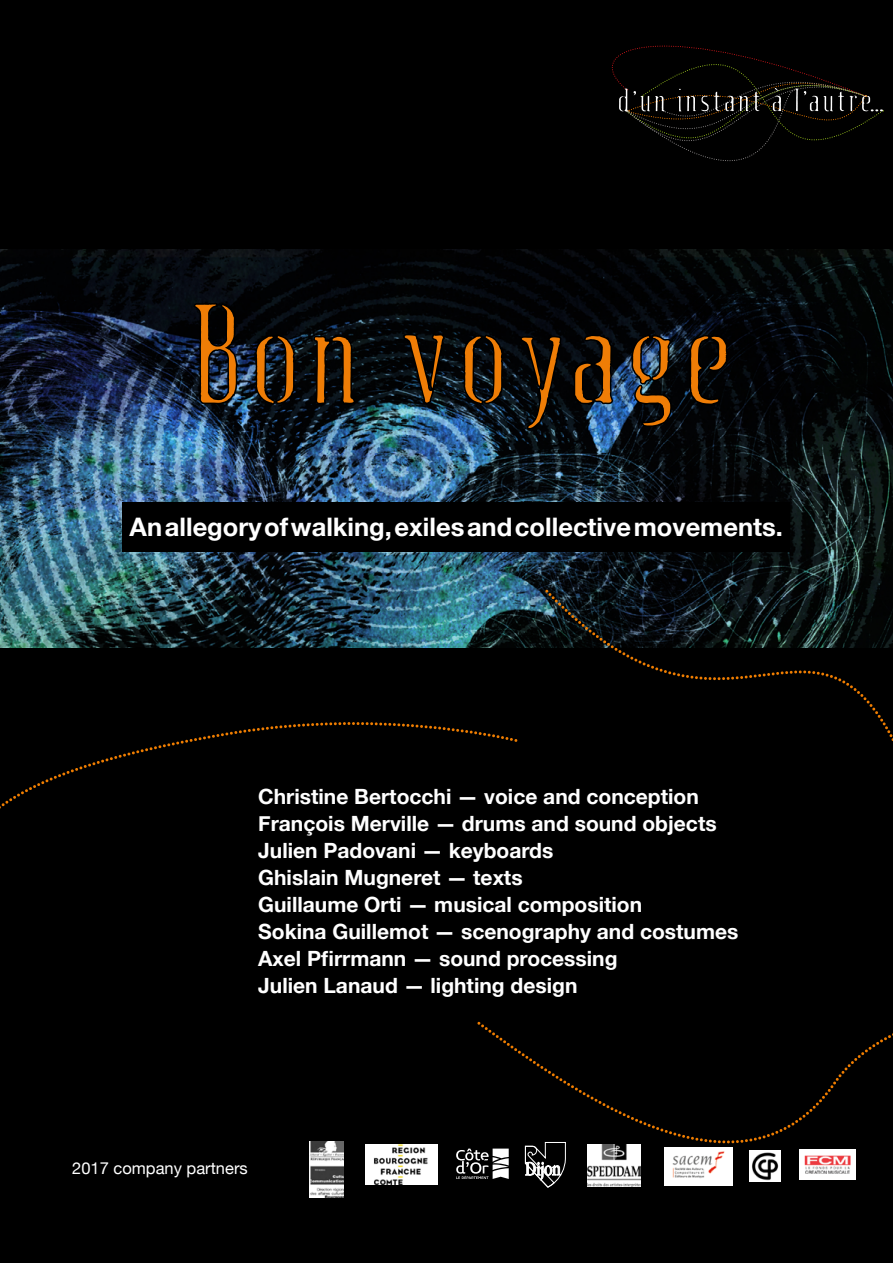
<style>
.page{position:relative;width:893px;height:1263px;background:#fff}
.page>*{position:absolute;margin:0;border:0;box-sizing:border-box;transform-origin:0 0}
.t1{font:300 127.5px "Fluid";color:#ef7d06}
.t2{font:700 25.5px "Helvetica Neue";color:#fff}
.t3{font:700 21px/27px "Helvetica Neue";color:#fff}
.t4{font:16.5px "Helvetica Neue";color:#fff}
</style>
<div class="page">
<div style="left:0;top:648px;width:893px;height:615px;background:#000"></div>
<svg style="left:456px;top:1148px;width:22px;height:31px"></svg>
<img style="left:310px;top:1141px;width:33px;height:56px">
<img style="left:837px;top:1152px;width:19px;height:27px">
<img style="left:365px;top:1144px;width:72px;height:41px">
<div style="left:0;top:0;width:893px;height:289px;background:#000"></div>
<img style="left:0;top:249px;width:893px;height:399px">
<div style="left:122px;top:502px;width:667px;height:50px;background:#000"></div>
<svg style="left:191px;top:301px;width:48px;height:105px;background:#0c1420"></svg>
<svg style="left:253px;top:301px;width:45px;height:106px;background:#070d14"></svg>
<svg style="left:311px;top:334px;width:47px;height:73px;background:#04080a"></svg>
<svg style="left:401px;top:332px;width:45px;height:72px;background:#060c10"></svg>
<svg style="left:461px;top:301px;width:45px;height:106px;background:#05090e"></svg>
<svg style="left:518px;top:334px;width:45px;height:97px;background:#04080c"></svg>
<svg style="left:572px;top:332px;width:43px;height:74px;background:#070d14"></svg>
<svg style="left:626px;top:333px;width:47px;height:96px;background:#122030"></svg>
<svg style="left:687px;top:333px;width:49px;height:74px;background:#020507"></svg>
<svg style="left:478px;top:1152px;width:359px;height:55px"></svg>
<div style="left:475px;top:1019px;width:418px;height:133px;background:#000"></div>
<div style="left:0;top:710px;width:517px;height:19px;background:#000"></div>
<div style="left:0;top:729px;width:519px;height:156px;background:#000"></div>
<div style="left:833px;top:998px;width:60px;height:152px;background:#000"></div>
<svg style="left:543px;top:587px;width:350px;height:411px;background:#020403"></svg>
<svg style="left:611px;top:46px;width:272px;height:115px"></svg>
<h1 class="t1" style="left:186px;top:297px;width:553px">Bon voyage</h1>
<p class="t2" style="left:130px;top:507px;width:655px">An allegory of walking, exiles and collective movements.</p>
<p class="t3" style="left:258px;top:783px;width:482px">Christine Bertocchi — voice and conception François Merville — drums and sound objects Julien Padovani — keyboards<br>Ghislain Mugneret — texts<br>Guillaume Orti — musical composition<br>Sokina Guillemot — scenography and costumes Axel Pfirrmann — sound processing<br>Julien Lanaud — lighting design</p>
<p class="t4" style="left:72px;top:1156px;width:177px">2017 company partners</p>
</div>
